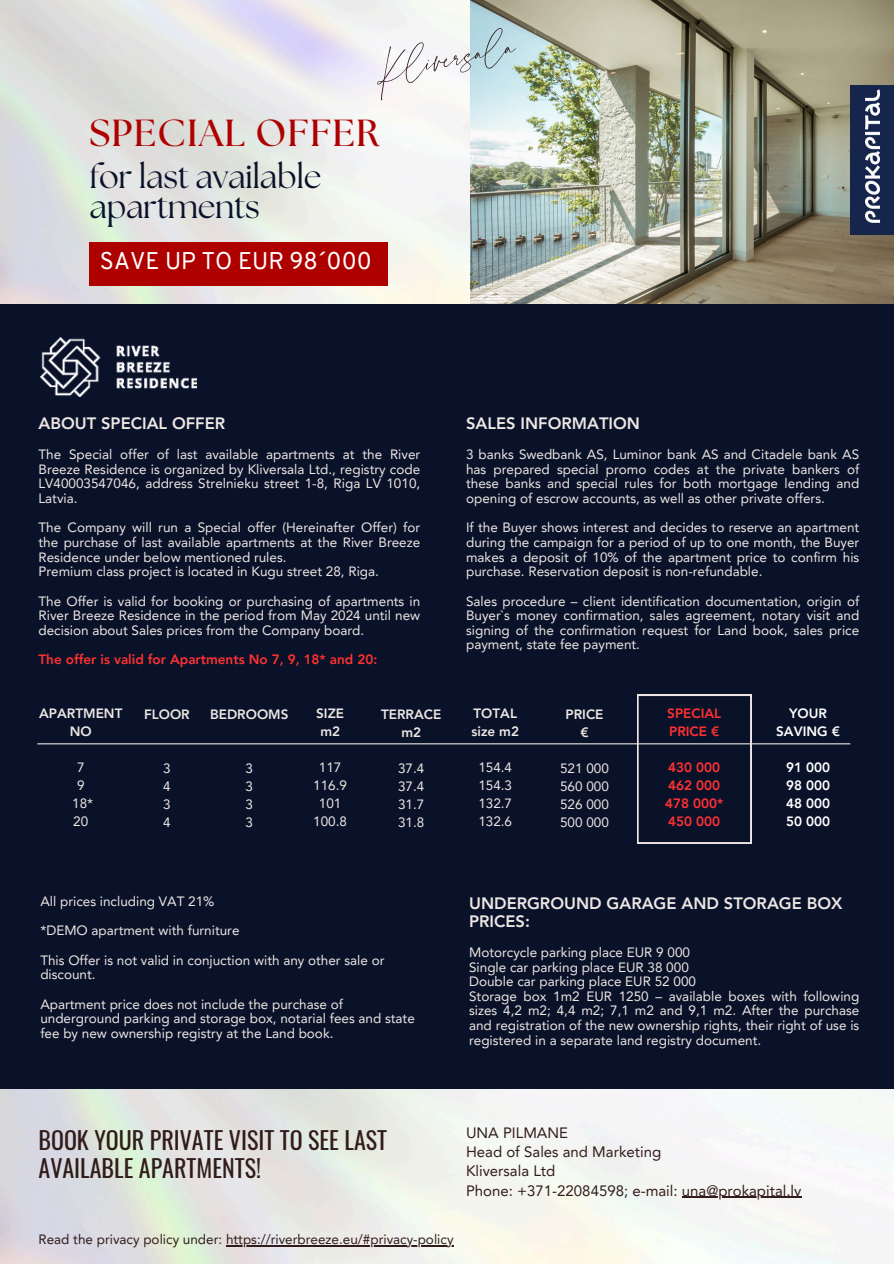
<style>
.page{position:relative;width:894px;height:1264px;background:#fff}
.page>*{position:absolute;margin:0;border:0;box-sizing:border-box;transform-origin:0 0}
.t1{font:46.5px "La Luxes Script";color:#311c19}
.t2{font:700 37.65px "The Seasons";letter-spacing:.035em;color:#af0000}
.t3{font:33px/29.2px "The Seasons";letter-spacing:-.01em;color:#0a122a}
.t4{font:24px/28.2px "Oswald";color:#311c19}
.t5{font:23.55px "Overpass";color:#fff}
.t6{font:800 16.5px/18px "Avenir LT Pro";color:#ede7e3}
.t7{font:15px/19.2px "Avenir LT Pro";color:#311c19}
.t8{font:13.5px/14.7px "Avenir LT Pro";color:#ede7e3;text-align:justify}
.t9{font:800 13.5px "Avenir LT Pro";color:#ff3131}
.t10{font:13.5px "Avenir LT Pro";color:#311c19}
.t11{font:800 13.5px/18px "Avenir LT Pro";color:#ede7e3;text-align:center}
.t12{font:800 13.5px "Avenir LT Pro";color:#fff}
</style>
<div class="page">
<div style="left:0;top:0;width:893px;height:1263px;background:#0a122a"></div>
<img style="left:0;top:1089px;width:893px;height:174px">
<img style="left:461px;top:0;width:432px;height:304px">
<img style="left:0;top:0;width:469px;height:303px">
<svg style="left:637px;top:695px;width:114px;height:148px"></svg>
<hr style="left:37px;top:743px;width:813px;height:1px;background:#ede7e3">
<img style="left:850px;top:85px;width:43px;height:150px">
<hr style="left:681px;top:1196px;width:120px;height:1px;background:#311c19">
<hr style="left:226px;top:1244px;width:227px;height:2px;background:#311c19">
<img style="left:40px;top:337px;width:157px;height:59px">
<div style="left:89px;top:242px;width:299px;height:43px;background:#af0000"></div>
<h1 class="t1" style="left:369px;top:45px;width:144px;rotate:-10deg">Kliversala</h1>
<h2 class="t2" style="left:89px;top:116px;width:291px">SPECIAL OFFER</h2>
<h6 class="t3" style="left:89px;top:164px;width:234px">for last available apartments</h6>
<p class="t5" style="left:100px;top:251px;width:273px">SAVE UP TO EUR 98´000</p>
<p class="t6" style="left:38px;top:415px;width:188px">ABOUT SPECIAL OFFER</p>
<p class="t8" style="left:38px;top:448px;width:383px">The Special offer of last available apartments at the River Breeze Residence is organized by Kliversala Ltd., registry code LV40003547046, address Strelnieku street 1-8, Riga LV 1010, Latvia.</p>
<p class="t8" style="left:38px;top:521px;width:383px">The Company will run a Special offer (Hereinafter Offer) for the purchase of last available apartments at the River Breeze Residence under below mentioned rules.</p>
<p class="t8" style="left:38px;top:565px;width:342px">Premium class project is located in Kugu street 28, Riga.</p>
<p class="t8" style="left:38px;top:594px;width:383px">The Offer is valid for booking or purchasing of apartments in River Breeze Residence in the period from May 2024 until new decision about Sales prices from the Company board.</p>
<p class="t9" style="left:38px;top:654px;width:340px">The offer is valid for Apartments No 7, 9, 18* and 20:</p>
<h3 class="t11" style="left:39px;top:705px;width:85px">APARTMENT</h3>
<h4 class="t11" style="left:70px;top:723px;width:23px">NO</h4>
<p class="t8" style="left:77px;top:760px;width:9px">7</p>
<h1 class="t8" style="left:77px;top:778px;width:9px">9</h1>
<p class="t8" style="left:72px;top:796px;width:22px">18*</p>
<h5 class="t8" style="left:73px;top:814px;width:16px">20</h5>
<p class="t11" style="left:144px;top:706px;width:47px">FLOOR</p>
<p class="t8" style="left:163px;top:762px;width:9px">3</p>
<p class="t8" style="left:163px;top:779px;width:9px">4</p>
<p class="t8" style="left:163px;top:797px;width:9px">3</p>
<p class="t8" style="left:163px;top:815px;width:9px">4</p>
<p class="t11" style="left:210px;top:706px;width:80px">BEDROOMS</p>
<p class="t8" style="left:245px;top:762px;width:9px">3</p>
<p class="t8" style="left:245px;top:779px;width:9px">3</p>
<p class="t8" style="left:245px;top:797px;width:9px">3</p>
<p class="t8" style="left:245px;top:815px;width:9px">3</p>
<p class="t11" style="left:316px;top:705px;width:29px">SIZE m2</p>
<p class="t8" style="left:313px;top:759px;width:35px;line-height:18px;text-align:center">117<br>116.9<br>101<br>100.8</p>
<p class="t11" style="left:381px;top:706px;width:62px">TERRACE m2</p>
<p class="t8" style="left:398px;top:760px;width:28px;line-height:18px">37.4<br>37.4<br>31.7<br>31.8</p>
<p class="t6" style="left:466px;top:415px;width:175px">SALES INFORMATION</p>
<p class="t8" style="left:466px;top:448px;width:394px">3 banks Swedbank AS, Luminor bank AS and Citadele bank AS has prepared special promo codes at the private bankers of these banks and special rules for both mortgage lending and opening of escrow accounts, as well as other private offers.</p>
<p class="t8" style="left:466px;top:521px;width:394px">If the Buyer shows interest and decides to reserve an apartment during the campaign for a period of up to one month, the Buyer makes a deposit of 10% of the apartment price to confirm his purchase. Reservation deposit is non-refundable.</p>
<p class="t8" style="left:466px;top:594px;width:394px">Sales procedure – client identification documentation, origin of Buyer`s money confirmation, sales agreement, notary visit and signing of the confirmation request for Land book, sales price payment, state fee payment.</p>
<p class="t11" style="left:471px;top:705px;width:49px;text-align:left">TOTAL size m2</p>
<p class="t8" style="left:478px;top:759px;width:35px;line-height:18px">154.4<br>154.3<br>132.7<br>132.6</p>
<p class="t11" style="left:565px;top:706px;width:39px">PRICE</p>
<p class="t11" style="left:580px;top:724px;width:10px">€</p>
<p class="t8" style="left:560px;top:762px;width:50px">521 000</p>
<p class="t8" style="left:560px;top:779px;width:50px">560 000</p>
<p class="t8" style="left:560px;top:797px;width:50px">526 000</p>
<h5 class="t8" style="left:560px;top:815px;width:50px">500 000</h5>
<p class="t9" style="left:667px;top:707px;width:55px">SPECIAL</p>
<p class="t9" style="left:669px;top:725px;width:52px">PRICE €</p>
<p class="t9" style="left:668px;top:761px;width:53px">430 000</p>
<p class="t9" style="left:668px;top:779px;width:53px">462 000</p>
<p class="t9" style="left:665px;top:797px;width:60px">478 000*</p>
<p class="t9" style="left:668px;top:815px;width:53px">450 000</p>
<p class="t12" style="left:788px;top:707px;width:39px">YOUR</p>
<p class="t12" style="left:776px;top:725px;width:65px">SAVING €</p>
<p class="t12" style="left:785px;top:761px;width:45px">91 000</p>
<p class="t12" style="left:785px;top:779px;width:45px">98 000</p>
<p class="t12" style="left:785px;top:797px;width:45px">48 000</p>
<p class="t12" style="left:785px;top:815px;width:45px">50 000</p>
<h5 class="t8" style="left:40px;top:895px;width:176px">All prices including VAT 21%</h5>
<p class="t8" style="left:40px;top:924px;width:201px">*DEMO apartment with furniture</p>
<p class="t8" style="left:40px;top:953px;width:345px">This Offer is not valid in conjuction with any other sale or discount.</p>
<p class="t8" style="left:40px;top:997px;width:376px;text-align:left">Apartment price does not include the purchase of underground parking and storage box, notarial fees and state fee by new ownership registry at the Land book.</p>
<p class="t6" style="left:469px;top:895px;width:375px">UNDERGROUND GARAGE AND STORAGE BOX<br>PRICES:</p>
<p class="t8" style="left:469px;top:946px;width:222px">Motorcycle parking place EUR 9 000</p>
<p class="t8" style="left:469px;top:960px;width:221px">Single car parking place EUR 38 000</p>
<p class="t8" style="left:469px;top:975px;width:228px">Double car parking place EUR 52 000</p>
<p class="t8" style="left:469px;top:989px;width:391px">Storage box 1m2 EUR 1250 – available boxes with following sizes 4,2 m2; 4,4 m2; 7,1 m2 and 9,1 m2. After the purchase and registration of the new ownership rights, their right of use is registered in a separate land registry document.</p>
<p class="t4" style="left:38px;top:1125px;width:350px">BOOK YOUR PRIVATE VISIT TO SEE LAST<br>AVAILABLE APARTMENTS!</p>
<p class="t7" style="left:466px;top:1124px;width:337px">UNA PILMANE<br>Head of Sales and Marketing<br>Kliversala Ltd<br>Phone: +371-22084598; e-mail: una@prokapital.lv</p>
<p class="t10" style="left:38px;top:1233px;width:416px">Read the privacy policy under: https://riverbreeze.eu/#privacy-policy</p>
</div>
